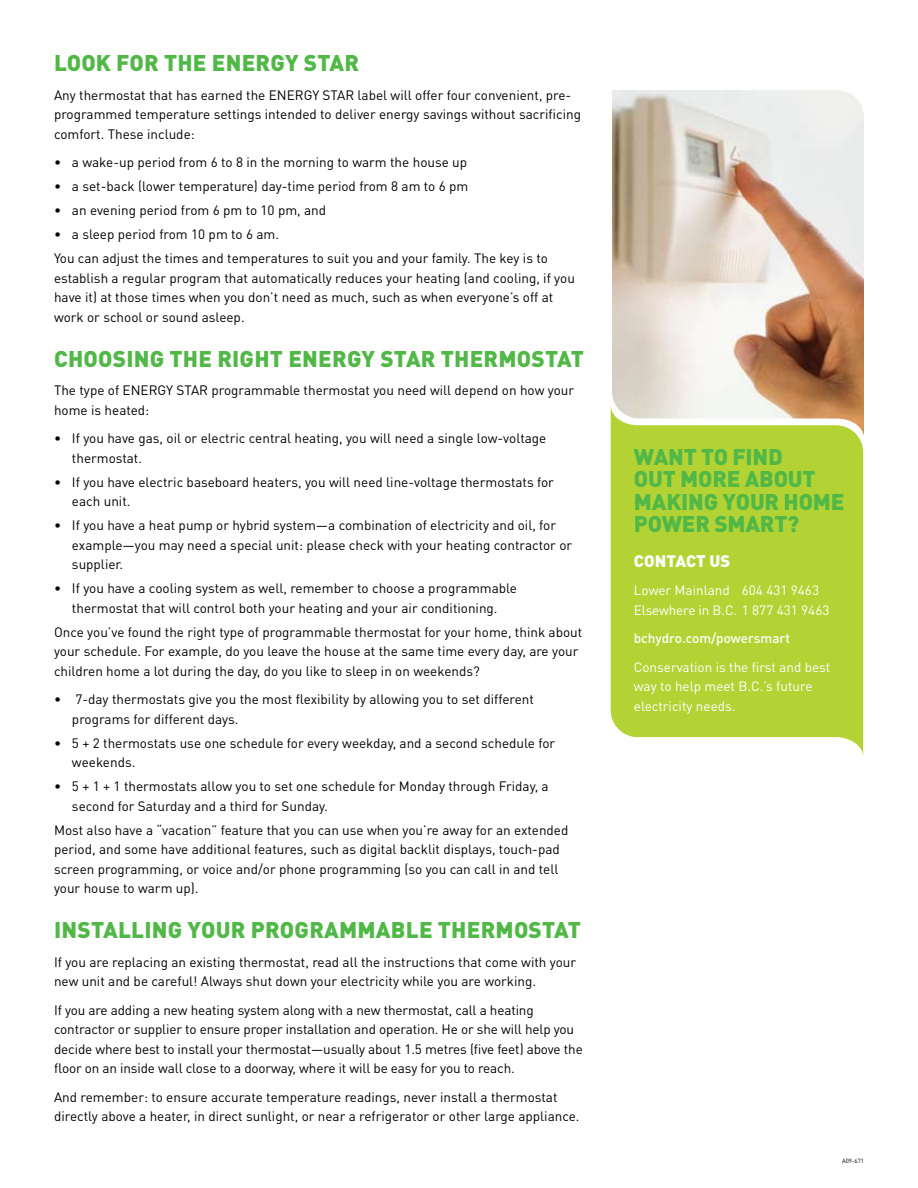
<style>
.page{position:relative;width:918px;height:1188px;background:#fff}
.page>*{position:absolute;margin:0;border:0;box-sizing:border-box;transform-origin:0 0}
.t1{font:900 22.5px/22.5px "DINOT";letter-spacing:.01em;color:#51b848}
.t2{font:900 16.5px "DINOT";color:#fff}
.t3{font:13.5px/19.5px "DINOT";color:#000}
.t4{font:13.5px/19.5px "DINOT";color:#fff}
.t5{font:500 13.5px "DINOT";color:#fff}
.t6{font:6px "DINOT";color:#000}
</style>
<div class="page">
<div style="left:611px;top:408px;width:252px;height:347px;background:#b3d335"></div>
<img style="left:612px;top:90px;width:252px;height:346px">
<h1 class="t1" style="left:54px;top:51px;width:173px">LOOK FOR THE ENE</h1>
<h1 class="t1" style="left:256px;top:51px;width:105px">RGY STAR</h1>
<p class="t3" style="left:54px;top:85px;width:529px">Any thermostat that has earned the ENERGY STAR label will offer four convenient, pre&shy;programmed temperature settings intended to deliver energy savings without sacrificing comfort. These include:</p>
<p class="t3" style="left:54px;top:152px;width:415px">• a wake-up period from 6 to 8 in the morning to warm the house up</p>
<p class="t3" style="left:54px;top:176px;width:416px">• a set-back (lower temperature) day-time period from 8 am to 6 pm</p>
<p class="t3" style="left:54px;top:200px;width:274px">• an evening period from 6 pm to 10 pm, and</p>
<p class="t3" style="left:54px;top:222px;width:495px;line-height:24px">• a sleep period from 10 pm to 6 am.<br>You can adjust the times and temperatures to suit you and your family. The key is to</p>
<p class="t3" style="left:54px;top:268px;width:522px">establish a regular program that automatically reduces your heating (and cooling, if you have it) at those times when you don’t need as much, such as when everyone’s off at work or school or sound asleep.</p>
<h1 class="t1" style="left:54px;top:347px;width:249px">CHOOSING THE RIGHT ENE</h1>
<h1 class="t1" style="left:332px;top:347px;width:253px">RGY STAR THERMOSTAT</h1>
<p class="t3" style="left:54px;top:380px;width:522px">The type of ENERGY STAR programmable thermostat you need will depend on how your home is heated:</p>
<p class="t3" style="left:72px;top:428px;width:476px;text-indent:-18px">• If you have gas, oil or electric central heating, you will need a single low-voltage thermostat.</p>
<p class="t3" style="left:72px;top:472px;width:483px;text-indent:-18px">• If you have electric baseboard heaters, you will need line-voltage thermostats for each unit.</p>
<p class="t3" style="left:72px;top:515px;width:502px;text-indent:-18px">• If you have a heat pump or hybrid system—a combination of electricity and oil, for example—you may need a special unit: please check with your heating contractor or supplier.</p>
<p class="t3" style="left:54px;top:578px;width:465px;text-align:center">• If you have a cooling system as well, remember to choose a programmable thermostat that will control both your heating and your air conditioning.</p>
<p class="t3" style="left:54px;top:622px;width:530px">Once you’ve found the right type of programmable thermostat for your home, think about your schedule. For example, do you leave the house at the same time every day, are your children home a lot during the day, do you like to sleep in on weekends?</p>
<p class="t3" style="left:72px;top:689px;width:464px;text-indent:-18px">• 7-day thermostats give you the most flexibility by allowing you to set different programs for different days.</p>
<p class="t3" style="left:72px;top:733px;width:485px;text-indent:-18px">• 5 + 2 thermostats use one schedule for every weekday, and a second schedule for weekends.</p>
<p class="t3" style="left:72px;top:776px;width:478px;text-indent:-18px">• 5 + 1 + 1 thermostats allow you to set one schedule for Monday through Friday, a second for Saturday and a third for Sunday.</p>
<p class="t3" style="left:54px;top:820px;width:516px">Most also have a “vacation” feature that you can use when you’re away for an extended period, and some have additional features, such as digital backlit displays, touch-pad screen programming, or voice and/or phone programming (so you can call in and tell your house to warm up).</p>
<h1 class="t1" style="left:54px;top:918px;width:528px">INSTALLING YOUR PROGRAMMABLE THERMOSTAT</h1>
<p class="t3" style="left:54px;top:952px;width:524px">If you are replacing an existing thermostat, read all the instructions that come with your new unit and be careful! Always shut down your electricity while you are working.</p>
<p class="t3" style="left:54px;top:1000px;width:530px">If you are adding a new heating system along with a new thermostat, call a heating contractor or supplier to ensure proper installation and operation. He or she will help you decide where best to install your thermostat—usually about 1.5 metres (five feet) above the floor on an inside wall close to a doorway, where it will be easy for you to reach.</p>
<p class="t3" style="left:54px;top:1087px;width:527px">And remember: to ensure accurate temperature readings, never install a thermostat directly above a heater, in direct sunlight, or near a refrigerator or other large appliance.</p>
<h1 class="t1" style="left:634px;top:444px;width:35px">WANT</h1>
<h1 class="t1" style="left:701px;top:444px;width:57px">TO FIND</h1>
<h1 class="t1" style="left:634px;top:467px;width:15px">OUT</h1>
<h1 class="t1" style="left:680px;top:467px;width:108px">MORE ABOUT</h1>
<h1 class="t1" style="left:634px;top:489px;width:15px">MAKING</h1>
<h1 class="t1" style="left:634px;top:489px;width:166px;text-indent:89px">YOU R HOME<br>POWER SMA</h1>
<h1 class="t1" style="left:760px;top:512px;width:41px">RT?</h1>
<p class="t2" style="left:634px;top:550px;width:22px">CONTA</p>
<p class="t2" style="left:686px;top:550px;width:34px">CT US</p>
<p class="t4" style="left:634px;top:580px;width:197px">Lower Mainland 604 431 9463<br>Elsewhere in B.C. 1 877 431 9463</p>
<p class="t5" style="left:634px;top:630px;width:158px">bchydro.com/powersmart</p>
<p class="t4" style="left:634px;top:657px;width:198px">Conservation is the first and best way to help meet B.C.’s future electricity needs.</p>
<p class="t6" style="left:842px;top:1157px;width:23px">A09-671</p>
</div>
